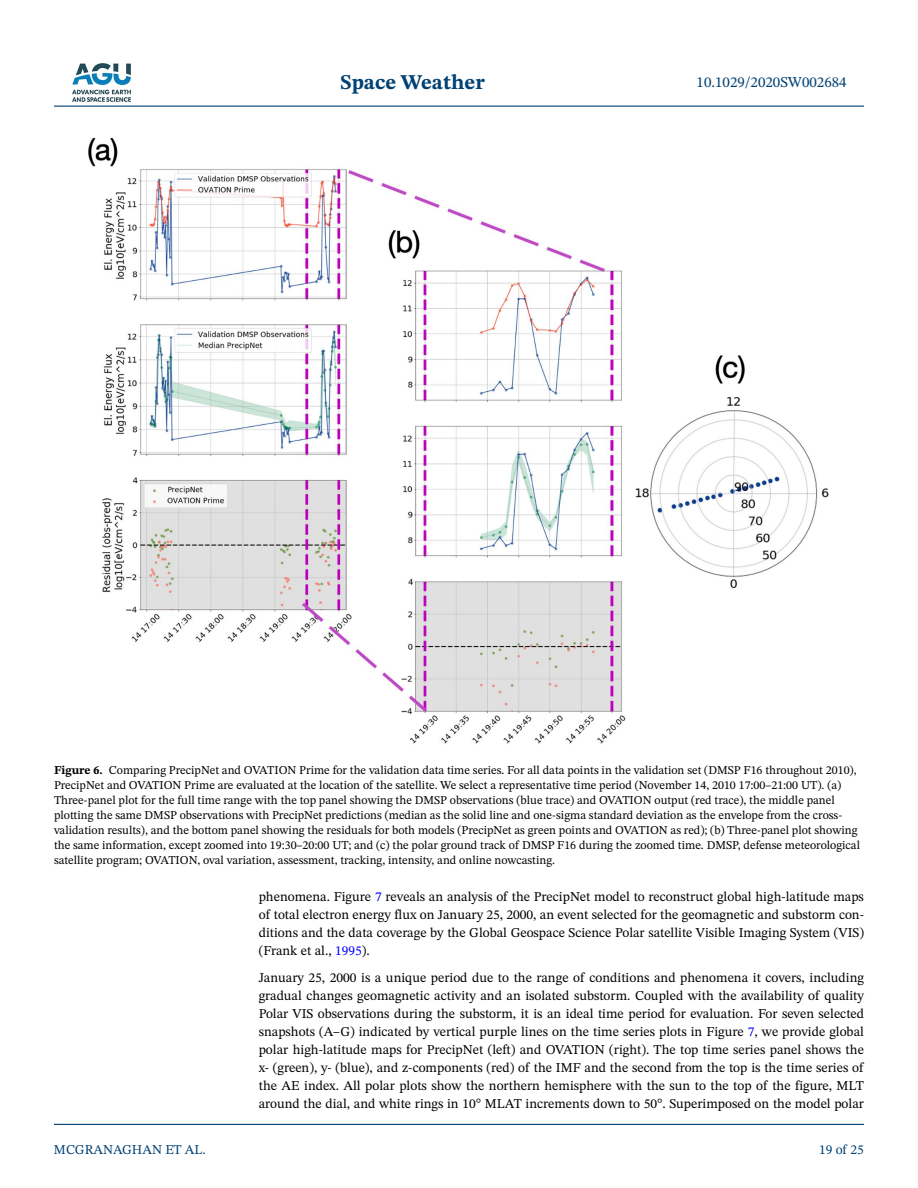
<style>
.page{position:relative;width:918px;height:1188px;background:#fff}
.page>*{position:absolute;margin:0;border:0;box-sizing:border-box;transform-origin:0 0}
.t1{font:700 21px "STIX Two Text";color:#004174}
.t2{font:15px "STIX Two Text";color:#004174}
.t3{font:13.5px/18px "STIX Two Text";color:#000;text-align:justify}
.t4{font:13.5px "STIX Two Text";color:#004174}
.t5{font:12px/15px "STIX Two Text";color:#000}
.s1{font-weight:700}
.s2{color:#00f}
</style>
<div class="page">
<hr style="left:54px;top:106px;width:810px;height:1px;background:#004174">
<hr style="left:54px;top:1124px;width:810px;height:1px;background:#004174">
<img style="left:72px;top:63px;width:59px;height:39px">
<img style="left:88px;top:138px;width:741px;height:606px">
<h1 class="t1" style="left:341px;top:67px;width:146px">Space Weather</h1>
<p class="t2" style="left:697px;top:72px;width:151px">10.1029/2020SW002684</p>
<p class="t5" style="left:54px;top:762px;width:808px"><span class="s1">Figure 6.</span> Comparing PrecipNet and OVATION Prime for the validation data time series. For all data points in the validation set (DMSP F16 throughout 2010), PrecipNet and OVATION Prime are evaluated at the location of the satellite. We select a representative time period (November 14, 2010 17:00–21:00 UT). (a)<br>Three-panel plot for the full time range with the top panel showing the DMSP observations (blue trace) and OVATION output (red trace), the middle panel plotting the same DMSP observations with PrecipNet predictions (median as the solid line and one-sigma standard deviation as the envelope from the cross&shy;validation results), and the bottom panel showing the residuals for both models (PrecipNet as green points and OVATION as red); (b) Three-panel plot showing the same information, except zoomed into 19:30–20:00 UT; and (c) the polar ground track of DMSP F16 during the zoomed time. DMSP, defense meteorological satellite program; OVATION, oval variation, assessment, tracking, intensity, and online nowcasting.</p>
<p class="t4" style="left:54px;top:1140px;width:153px">MCGRANAGHAN ET AL.</p>
<p class="t3" style="left:259px;top:887px;width:607px">phenomena. Figure <span class="s2">7</span> reveals an analysis of the PrecipNet model to reconstruct global high-latitude maps of total electron energy flux on January 25, 2000, an event selected for the geomagnetic and substorm con&shy;ditions and the data coverage by the Global Geospace Science Polar satellite Visible Imaging System (VIS) (Frank et al., <span class="s2">1995</span>).</p>
<p class="t3" style="left:259px;top:968px;width:607px">January 25, 2000 is a unique period due to the range of conditions and phenomena it covers, including gradual changes geomagnetic activity and an isolated substorm. Coupled with the availability of quality Polar VIS observations during the substorm, it is an ideal time period for evaluation. For seven selected snapshots (A–G) indicated by vertical purple lines on the time series plots in Figure <span class="s2">7</span>, we provide global polar high-latitude maps for PrecipNet (left) and OVATION (right). The top time series panel shows the x- (green), y- (blue), and z-components (red) of the IMF and the second from the top is the time series of the AE index. All polar plots show the northern hemisphere with the sun to the top of the figure, MLT around the dial, and white rings in 10° MLAT increments down to 50°. Superimposed on the model polar</p>
<p class="t4" style="left:819px;top:1140px;width:46px">19 of 25</p>
</div>
